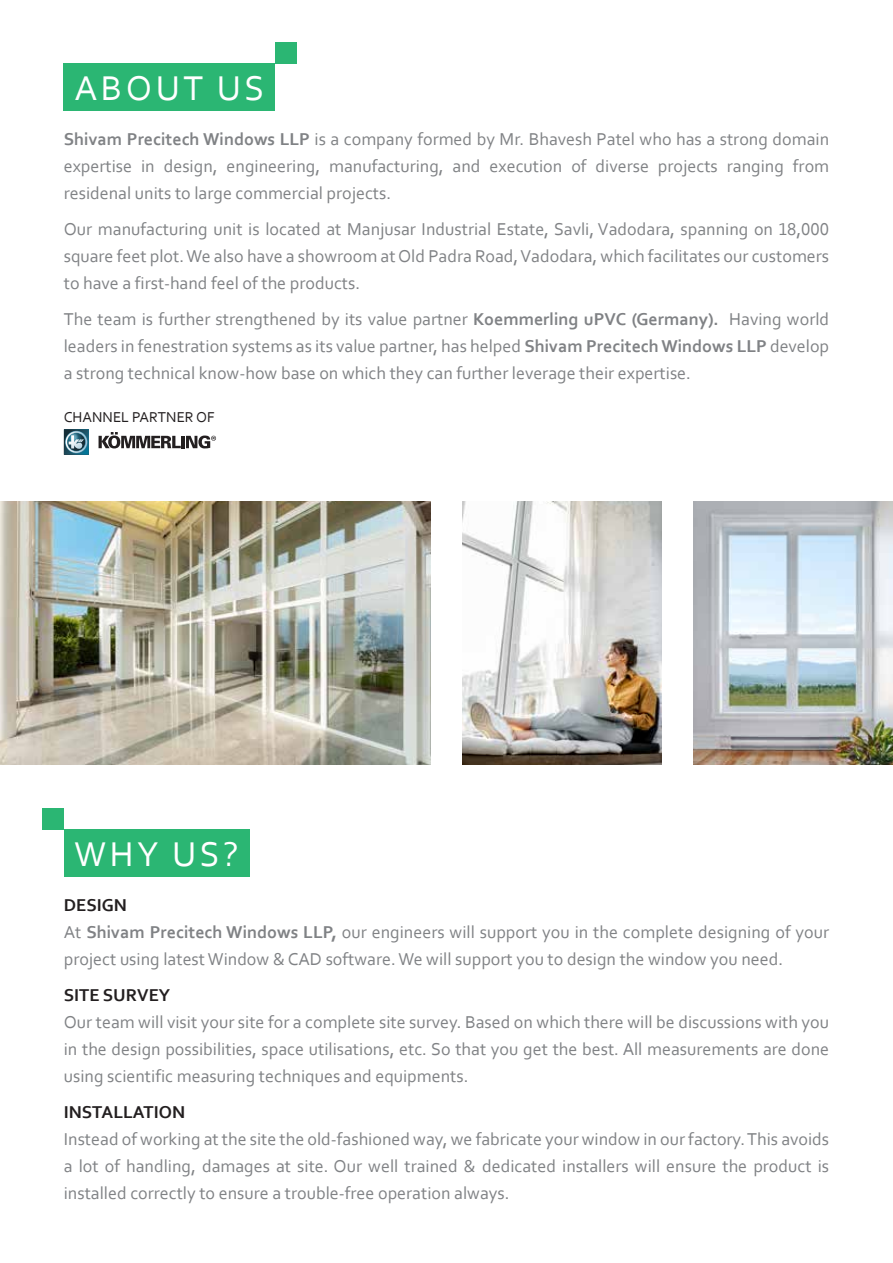
<style>
.page{position:relative;width:893px;height:1263px;background:#fff}
.page>*{position:absolute;margin:0;border:0;box-sizing:border-box;transform-origin:0 0}
.t1{font:36px "Corbel";letter-spacing:.1em;color:#fff}
.t2{font:18px/27px "Corbel";color:#808285;text-align:justify}
.t3{font:700 18px "Corbel";color:#231f20}
.t4{font:15px "Corbel";color:#231f20}
.s1{font-weight:700}
.s2{font-weight:700;color:#231f20}
</style>
<div class="page">
<div style="left:64px;top:64px;width:211px;height:47px;background:#2bb673"></div>
<div style="left:275px;top:43px;width:21px;height:21px;background:#2bb673"></div>
<svg style="left:99px;top:432px;width:117px;height:16px"></svg>
<svg style="left:64px;top:429px;width:25px;height:26px"></svg>
<div style="left:64px;top:829px;width:185px;height:48px;background:#2bb673"></div>
<div style="left:43px;top:808px;width:21px;height:21px;background:#2bb673"></div>
<img style="left:694px;top:502px;width:199px;height:263px">
<img style="left:462px;top:502px;width:200px;height:263px">
<img style="left:0;top:502px;width:431px;height:263px">
<h1 class="t1" style="left:74px;top:66px;width:192px">ABOUT US</h1>
<p class="t2" style="left:64px;top:125px;width:767px"><span class="s1">Shivam Precitech Windows LLP</span> is a company formed by Mr. Bhavesh Patel who has a strong domain expertise in design, engineering, manufacturing, and execution of diverse projects ranging from residenal units to large commercial projects.</p>
<p class="t2" style="left:64px;top:215px;width:767px">Our manufacturing unit is located at Manjusar Industrial Estate, Savli, Vadodara, spanning on 18,000 square feet plot. We also have a showroom at Old Padra Road, Vadodara, which facilitates our customers to have a first-hand feel of the products.</p>
<p class="t2" style="left:64px;top:305px;width:767px">The team is further strengthened by its value partner <span class="s1">Koemmerling uPVC (Germany).</span> Having world leaders in fenestration systems as its value partner, has helped <span class="s1">Shivam Precitech Windows LLP</span> develop a strong technical know-how base on which they can further leverage their expertise.</p>
<p class="t4" style="left:64px;top:407px;width:152px">CHANNEL PARTNER OF</p>
<h1 class="t1" style="left:74px;top:831px;width:166px">WHY US?</h1>
<p class="t2" style="left:64px;top:891px;width:767px;text-align:left"><span class="s2">DESIGN<br></span>At <span class="s1">Shivam Precitech Windows LLP,</span> our engineers will support you in the complete designing of your project using latest Window &amp; CAD software. We will support you to design the window you need.</p>
<p class="t3" style="left:64px;top:983px;width:108px">SITE SURVEY</p>
<p class="t2" style="left:64px;top:1008px;width:767px">Our team will visit your site for a complete site survey. Based on which there will be discussions with you in the design possibilities, space utilisations, etc. So that you get the best. All measurements are done using scientific measuring techniques and equipments.</p>
<p class="t3" style="left:64px;top:1100px;width:123px">INSTALLATION</p>
<p class="t2" style="left:64px;top:1125px;width:767px">Instead of working at the site the old-fashioned way, we fabricate your window in our factory. This avoids a lot of handling, damages at site. Our well trained &amp; dedicated installers will ensure the product is installed correctly to ensure a trouble-free operation always.</p>
</div>
